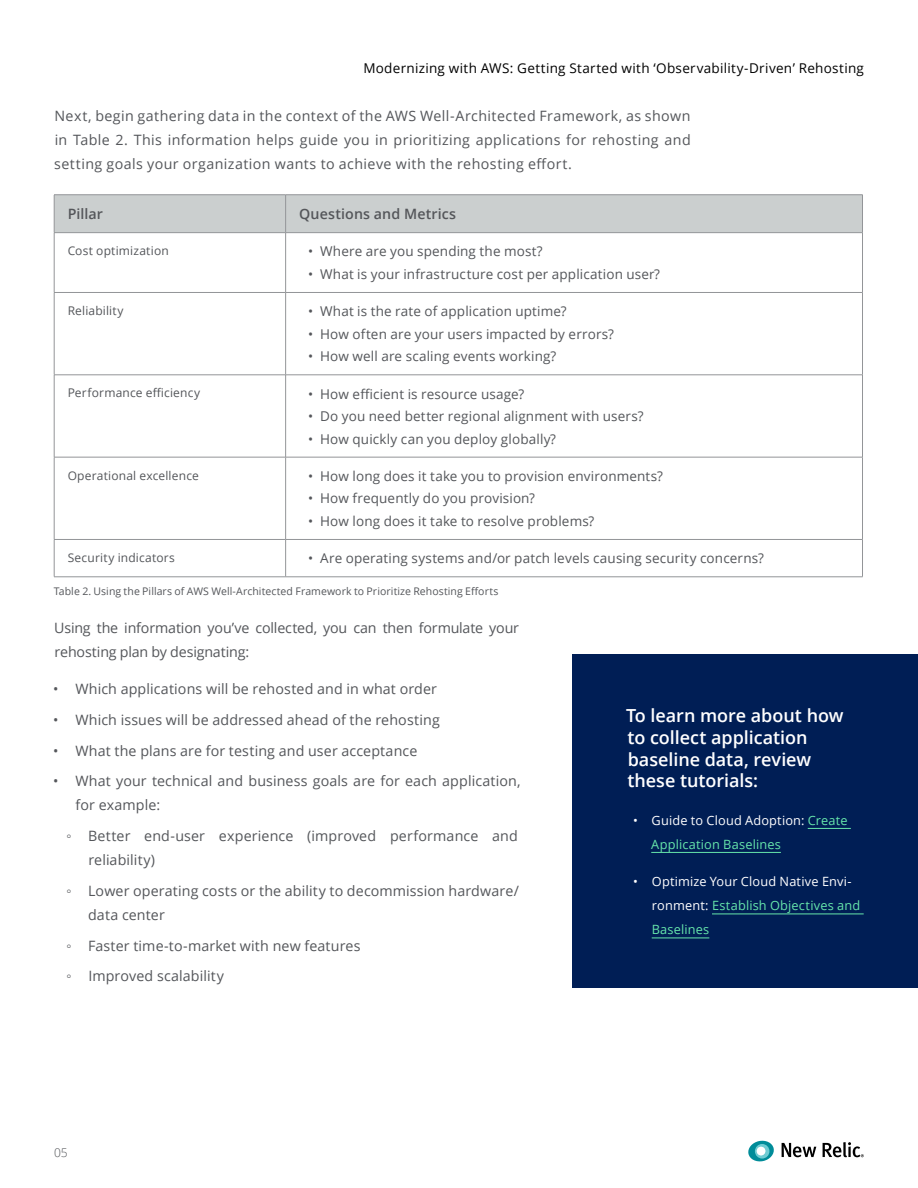
<style>
.page{position:relative;width:918px;height:1188px;background:#fff}
.page>*{position:absolute;margin:0;border:0;box-sizing:border-box;transform-origin:0 0}
.Callout{font:600 18px/21.6px "Open Sans";letter-spacing:-.005em;color:#fff}
.Body_Copy{font:14.25px/24px "Open Sans";letter-spacing:.01em;color:#54565a}
.Body_Copy-2{font:14.25px/24px "Open Sans";letter-spacing:-.01em;color:#54565a}
.Chart_Header{font:600 14.25px "Open Sans";letter-spacing:.01em;color:#54565a}
.t1{font:13.5px "Open Sans";letter-spacing:.01em;color:#54565a}
.t2{font:13.5px "Open Sans";letter-spacing:.02em;color:#000}
.t3{font:12.75px/24px "Open Sans";letter-spacing:.015em;color:#fff}
.t4{font:12.75px/24px "Open Sans";letter-spacing:.015em;color:#66e6ab}
.Chart_body{font:12px "Open Sans";letter-spacing:.015em;color:#54565a}
.t5{font:300 12px "Open Sans";color:#54565a}
.Descriptor{font:10.5px "Open Sans";letter-spacing:.005em;color:#54565a}
.s1{font-family:"Arial"}
.s2{color:#fff}
.s3{color:#66e6ab}
</style>
<div class="page">
<svg style="left:782px;top:1143px;width:34px;height:14px"></svg>
<svg style="left:823px;top:1142px;width:41px;height:15px"></svg>
<svg style="left:748px;top:1141px;width:26px;height:20px"></svg>
<div style="left:55px;top:195px;width:807px;height:37px;background:#cbcfcf"></div>
<hr style="left:54px;top:194px;width:232px;height:1px;background:#939598">
<hr style="left:54px;top:195px;width:1px;height:37px;background:#939598">
<hr style="left:286px;top:194px;width:577px;height:1px;background:#939598">
<hr style="left:285px;top:195px;width:1px;height:37px;background:#939598">
<hr style="left:862px;top:195px;width:1px;height:37px;background:#939598">
<hr style="left:54px;top:232px;width:232px;height:1px;background:#939598">
<hr style="left:54px;top:233px;width:1px;height:59px;background:#939598">
<hr style="left:286px;top:232px;width:577px;height:1px;background:#939598">
<hr style="left:285px;top:233px;width:1px;height:59px;background:#939598">
<hr style="left:862px;top:233px;width:1px;height:59px;background:#939598">
<hr style="left:54px;top:292px;width:232px;height:1px;background:#939598">
<hr style="left:54px;top:293px;width:1px;height:82px;background:#939598">
<hr style="left:286px;top:292px;width:577px;height:1px;background:#939598">
<hr style="left:285px;top:293px;width:1px;height:82px;background:#939598">
<hr style="left:862px;top:293px;width:1px;height:82px;background:#939598">
<hr style="left:54px;top:375px;width:232px;height:1px;background:#939598">
<hr style="left:54px;top:375px;width:1px;height:82px;background:#939598">
<hr style="left:286px;top:375px;width:577px;height:1px;background:#939598">
<hr style="left:285px;top:375px;width:1px;height:82px;background:#939598">
<hr style="left:862px;top:375px;width:1px;height:82px;background:#939598">
<hr style="left:54px;top:457px;width:232px;height:1px;background:#939598">
<hr style="left:54px;top:457px;width:1px;height:82px;background:#939598">
<hr style="left:286px;top:457px;width:577px;height:1px;background:#939598">
<hr style="left:285px;top:457px;width:1px;height:82px;background:#939598">
<hr style="left:862px;top:457px;width:1px;height:82px;background:#939598">
<hr style="left:54px;top:539px;width:232px;height:1px;background:#939598">
<hr style="left:54px;top:540px;width:1px;height:37px;background:#939598">
<hr style="left:286px;top:539px;width:577px;height:1px;background:#939598">
<hr style="left:285px;top:540px;width:1px;height:37px;background:#939598">
<hr style="left:862px;top:540px;width:1px;height:37px;background:#939598">
<hr style="left:54px;top:577px;width:232px;height:1px;background:#939598">
<hr style="left:286px;top:577px;width:577px;height:1px;background:#939598">
<div style="left:572px;top:655px;width:346px;height:333px;background:#001e55"></div>
<hr style="left:808px;top:828px;width:43px;height:1px;background:#66e6ab">
<hr style="left:651px;top:852px;width:130px;height:1px;background:#66e6ab">
<hr style="left:712px;top:914px;width:152px;height:1px;background:#66e6ab">
<hr style="left:652px;top:938px;width:57px;height:1px;background:#66e6ab">
<p class="t2" style="left:363px;top:58px;width:502px">Modernizing with AWS: Getting Started with ‘Observability-Driven’ Rehosting</p>
<p class="Body_Copy" style="left:54px;top:104px;width:638px;text-align:justify">Next, begin gathering data in the context of the AWS Well-Architected Framework, as shown in Table 2. This information helps guide you in prioritizing applications for rehosting and setting goals your organization wants to achieve with the rehosting effort.</p>
<p class="Chart_Header" style="left:68px;top:204px;width:37px">Pillar</p>
<p class="Chart_Header" style="left:299px;top:204px;width:158px">Questions and Metrics</p>
<p class="Chart_body" style="left:68px;top:243px;width:103px">Cost optimization</p>
<p class="t1" style="left:308px;top:242px;width:236px">• Where are you spending the most?</p>
<p class="t1" style="left:308px;top:265px;width:353px">• What is your infrastructure cost per application user?</p>
<p class="Chart_body" style="left:68px;top:303px;width:57px">Reliability</p>
<p class="t1" style="left:308px;top:302px;width:260px">• What is the rate of application uptime?</p>
<p class="t1" style="left:308px;top:325px;width:307px">• How often are your users impacted by errors?</p>
<p class="t1" style="left:308px;top:347px;width:250px">• How well are scaling events working?</p>
<p class="Chart_body" style="left:68px;top:385px;width:134px">Performance efficiency</p>
<p class="t1" style="left:308px;top:384px;width:218px">• How efficient is resource usage?</p>
<p class="t1" style="left:308px;top:407px;width:337px">• Do you need better regional alignment with users?</p>
<p class="t1" style="left:308px;top:429px;width:249px">• How quickly can you deploy globally?</p>
<p class="Chart_body" style="left:68px;top:467px;width:133px">Operational excellence</p>
<p class="t1" style="left:308px;top:467px;width:356px">• How long does it take you to provision environments?</p>
<p class="t1" style="left:308px;top:489px;width:228px">• How frequently do you provision?</p>
<p class="t1" style="left:308px;top:512px;width:288px">• How long does it take to resolve problems?</p>
<p class="Chart_body" style="left:68px;top:550px;width:109px">Security indicators</p>
<p class="t1" style="left:308px;top:549px;width:457px">• Are operating systems and/or patch levels causing security concerns?</p>
<p class="Descriptor" style="left:54px;top:584px;width:446px">Table 2. Using the Pillars of AWS Well-Architected Framework to Prioritize Rehosting Efforts</p>
<p class="Body_Copy-2" style="left:54px;top:615px;width:466px">Using the information you’ve collected, you can then formulate your rehosting plan by designating:</p>
<p class="Body_Copy" style="left:53px;top:677px;width:385px">• Which applications will be rehosted and in what order</p>
<p class="Body_Copy" style="left:53px;top:707px;width:388px">• Which issues will be addressed ahead of the rehosting</p>
<p class="Body_Copy" style="left:53px;top:738px;width:366px">• What the plans are for testing and user acceptance</p>
<p class="Body_Copy" style="left:76px;top:769px;width:447px;text-indent:-22px">• What your technical and business goals are for each application, for example:</p>
<p class="Body_Copy" style="left:88px;top:824px;width:431px;text-indent:-22px"><span class="s1">◦</span> Better end-user experience (improved performance and reliability)</p>
<p class="Body_Copy" style="left:88px;top:878px;width:432px;text-indent:-22px"><span class="s1">◦</span> Lower operating costs or the ability to decommission hardware/ data center</p>
<p class="Body_Copy" style="left:66px;top:933px;width:296px"><span class="s1">◦</span> Faster time-to-market with new features</p>
<p class="Body_Copy" style="left:66px;top:964px;width:159px"><span class="s1">◦</span> Improved scalability</p>
<p class="Callout" style="left:626px;top:705px;width:219px">To learn more about how to collect application baseline data, review these tutorials:</p>
<p class="t4" style="left:651px;top:808px;width:198px;text-indent:-18px"><span class="s2">• Guide to Cloud Adoption:</span> Create<br>Application Baselines</p>
<p class="t3" style="left:652px;top:869px;width:210px;text-indent:-18px">• Optimize Your Cloud Native Envi&shy;ronment: <span class="s3">Establish Objectives and<br>Baselines</span></p>
<p class="t5" style="left:54px;top:1144px;width:15px">05</p>
</div>
